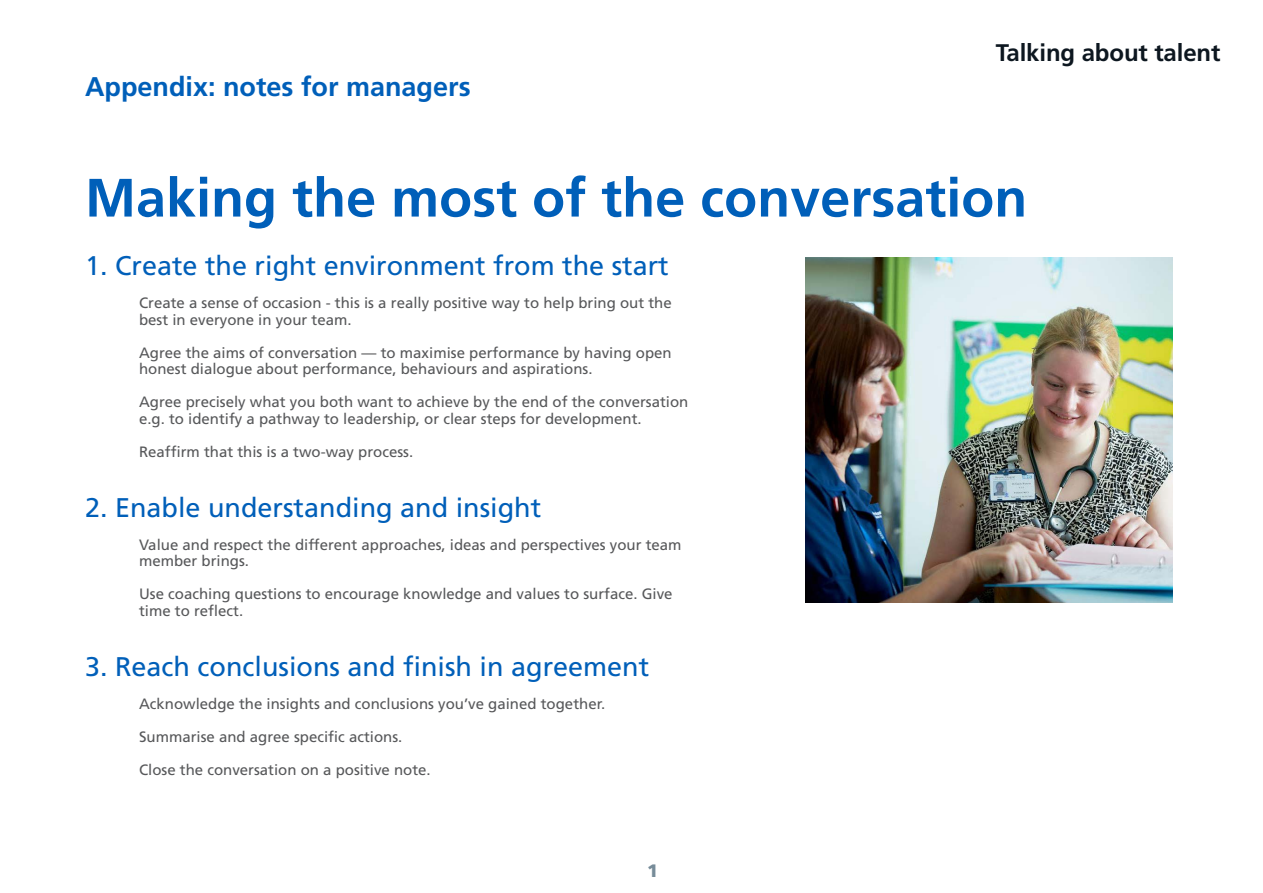
<style>
.page{position:relative;width:1263px;height:893px;background:#fff}
.page>*{position:absolute;margin:0;border:0;box-sizing:border-box;transform-origin:0 0}
.t1{font:700 54px "Frutiger CE";color:#005fb9}
.t2{font:27px "Frutiger CE";color:#005fb9}
.t3{font:700 27px "Frutiger CE";color:#005fb9}
.t4{font:700 24px "Frutiger CE";letter-spacing:-.005em;color:#0d1720}
.t5{font:900 18px "Frutiger CE";color:#778c99}
.t6{font:15px/16.5px "Frutiger CE";color:#57585a}
</style>
<div class="page">
<img style="left:805px;top:257px;width:367px;height:345px">
<p class="t3" style="left:85px;top:71px;width:387px">Appendix: notes for managers</p>
<p class="t4" style="left:996px;top:38px;width:226px">Talking about talent</p>
<p class="t1" style="left:85px;top:165px;width:944px">Making the most of the conversation</p>
<p class="t2" style="left:85px;top:250px;width:585px">1. Create the right environment from the start</p>
<p class="t6" style="left:139px;top:295px;width:534px">Create a sense of occasion - this is a really positive way to help bring out the best in everyone in your team.</p>
<p class="t6" style="left:139px;top:344px;width:534px">Agree the aims of conversation — to maximise performance by having open honest dialogue about performance, behaviours and aspirations.</p>
<p class="t6" style="left:139px;top:394px;width:551px">Agree precisely what you both want to achieve by the end of the conversation e.g. to identify a pathway to leadership, or clear steps for development.</p>
<p class="t6" style="left:139px;top:443px;width:276px">Reaffirm that this is a two-way process.</p>
<p class="t2" style="left:85px;top:492px;width:458px">2. Enable understanding and insight</p>
<p class="t6" style="left:139px;top:536px;width:544px">Value and respect the different approaches, ideas and perspectives your team member brings.</p>
<p class="t6" style="left:139px;top:586px;width:535px">Use coaching questions to encourage knowledge and values to surface. Give time to reflect.</p>
<p class="t2" style="left:85px;top:651px;width:566px">3. Reach conclusions and finish in agreement</p>
<p class="t6" style="left:139px;top:696px;width:468px">Acknowledge the insights and conclusions you’ve gained together.</p>
<p class="t6" style="left:139px;top:729px;width:265px">Summarise and agree specific actions.</p>
<p class="t6" style="left:139px;top:762px;width:293px">Close the conversation on a positive note.</p>
<p class="t5" style="left:647px;top:860px;width:13px">1</p>
</div>
